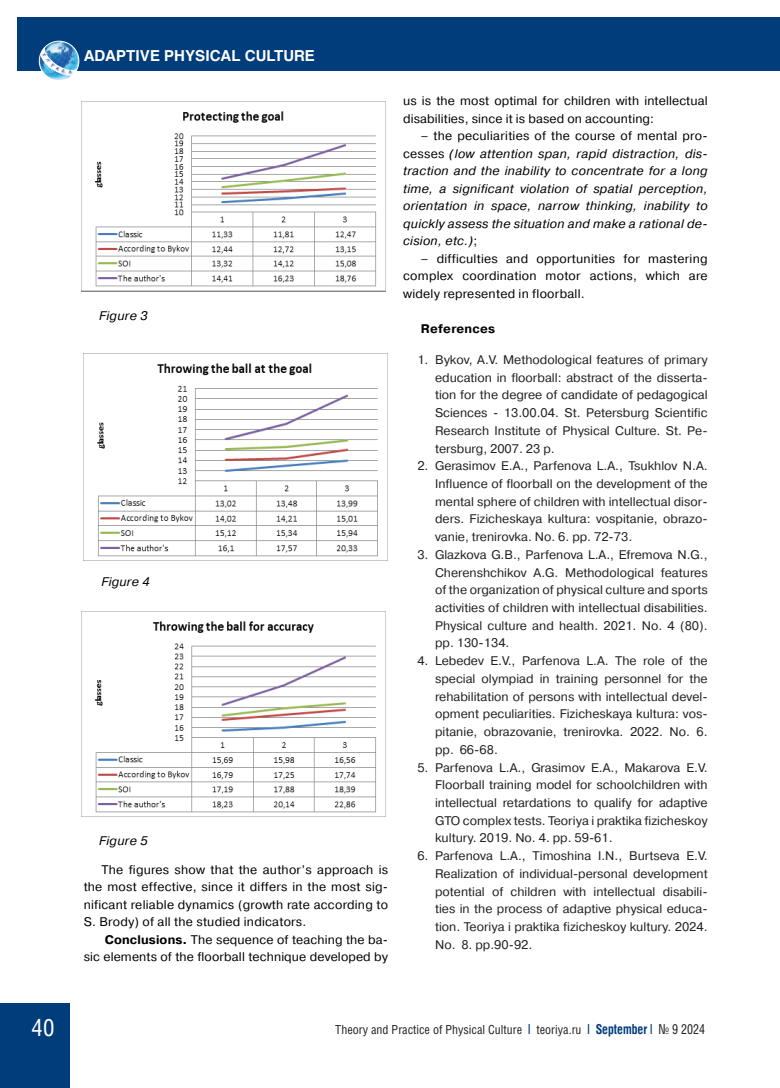
<style>
.page{position:relative;width:780px;height:1088px;background:#fff}
.page>*{position:absolute;margin:0;border:0;box-sizing:border-box;transform-origin:0 0}
.t1{font:23.75px "Helios Cond C";color:#fff}
.t2{font:700 15px "Helios C";color:#fff}
.t3{font:12.5px/17.8px "Pragmatica C";color:#231f20;text-align:justify}
.t4{font:12.5px/17.5px "Pragmatica C";letter-spacing:.01em;color:#000;text-align:justify}
.t5{font:italic 12.5px/17.5px "Pragmatica C";letter-spacing:.02em;color:#000;text-align:justify}
.t6{font:12.5px "Helios Cond C";color:#231f20}
.t7{font:700 12.5px "Pragmatica C";letter-spacing:.02em;color:#000}
.s1{font-weight:700}
.s2{font-style:normal}
.s3{font-weight:700;font-size:13.75px;color:#013c7b}
.s4{font-size:13.75px}
</style>
<div class="page">
<div style="left:0;top:1003px;width:70px;height:85px;background:#013c7b"></div>
<div style="left:18px;top:18px;width:762px;height:53px;background:#013c7b"></div>
<img style="left:46px;top:41px;width:34px;height:38px">
<div style="left:39px;top:41px;width:40px;height:40px;border:1px solid #fff;border-radius:50%"></div>
<svg style="left:39px;top:45px;width:39px;height:33px"></svg>
<img style="left:81px;top:101px;width:304px;height:190px">
<img style="left:84px;top:353px;width:303px;height:208px">
<img style="left:81px;top:611px;width:304px;height:206px">
<p class="t2" style="left:84px;top:47px;width:233px">ADAPTIVE PHYSICAL CULTURE</p>
<p class="t5" style="left:99px;top:307px;width:50px">Figure 3</p>
<p class="t5" style="left:101px;top:573px;width:50px">Figure 4</p>
<p class="t5" style="left:99px;top:832px;width:50px">Figure 5</p>
<p class="t4" style="left:84px;top:860px;width:306px;text-indent:18px">The figures show that the author’s approach is the most effective, since it differs in the most sig&shy;nificant reliable dynamics (growth rate according to S. Brody) of all the studied indicators.</p>
<p class="t4" style="left:84px;top:930px;width:306px;text-align:right"><span class="s1">Conclusions.</span> The sequence of teaching the ba-<br>sic elements of the floorball technique developed by</p>
<p class="t4" style="left:403px;top:92px;width:306px">us is the most optimal for children with intellectual disabilities, since it is based on accounting:</p>
<p class="t5" style="left:403px;top:127px;width:306px;text-indent:18px"><span class="s2">– the peculiarities of the course of mental pro&shy;cesses</span> (low attention span, rapid distraction, dis&shy;traction and the inability to concentrate for a long time, a significant violation of spatial perception, orientation in space, narrow thinking, inability to quickly assess the situation and make a rational de&shy;cision, etc.)<span class="s2">;</span></p>
<p class="t4" style="left:403px;top:250px;width:306px;text-indent:18px">– difficulties and opportunities for mastering complex coordination motor actions, which are widely represented in floorball.</p>
<p class="t7" style="left:421px;top:322px;width:76px">References</p>
<p class="t3" style="left:435px;top:351px;width:274px;text-indent:-18px">1. Bykov, A.V. Methodological features of primary education in floorball: abstract of the disserta&shy;tion for the degree of candidate of pedagogical Sciences - 13.00.04. St. Petersburg Scientific Research Institute of Physical Culture. St. Pe&shy;tersburg, 2007. 23 p.</p>
<p class="t3" style="left:435px;top:457px;width:274px;text-indent:-18px">2. Gerasimov E.A., Parfenova L.A., Tsukhlov N.A.<br>Influence of floorball on the development of the mental sphere of children with intellectual disor&shy;ders. Fizicheskaya kultura: vospitanie, obrazo&shy;vanie, trenirovka. No. 6. pp. 72-73.</p>
<p class="t3" style="left:435px;top:546px;width:274px;text-indent:-18px">3. Glazkova G.B., Parfenova L.A., Efremova N.G., Cherenshchikov A.G. Methodological features of the organization of physical culture and sports activities of children with intellectual disabilities.<br>Physical culture and health. 2021. No. 4 (80). pp. 130-134.</p>
<p class="t3" style="left:435px;top:652px;width:274px;text-indent:-18px">4. Lebedev E.V., Parfenova L.A. The role of the special olympiad in training personnel for the rehabilitation of persons with intellectual devel&shy;opment peculiarities. Fizicheskaya kultura: vos&shy;pitanie, obrazovanie, trenirovka. 2022. No. 6. pp. 66-68.</p>
<p class="t3" style="left:435px;top:758px;width:274px;text-indent:-18px">5. Parfenova L.A., Grasimov E.A., Makarova E.V.<br>Floorball training model for schoolchildren with intellectual retardations to qualify for adaptive GTO complex tests. Teoriya i praktika fizicheskoy kultury. 2019. No. 4. pp. 59-61.</p>
<p class="t3" style="left:435px;top:847px;width:274px;text-indent:-18px">6. Parfenova L.A., Timoshina I.N., Burtseva E.V.<br>Realization of individual-personal development potential of children with intellectual disabili&shy;ties in the process of adaptive physical educa&shy;tion. Teoriya i praktika fizicheskoy kultury. 2024.<br>No. 8. pp.90-92.</p>
<h1 class="t1" style="left:32px;top:1013px;width:24px">40</h1>
<p class="t6" style="left:335px;top:1022px;width:371px">Theory and Practice of Physical Culture <span class="s3">|</span> teoriya.ru <span class="s3">| September |</span> <span class="s4">№ 9 2024</span></p>
</div>
